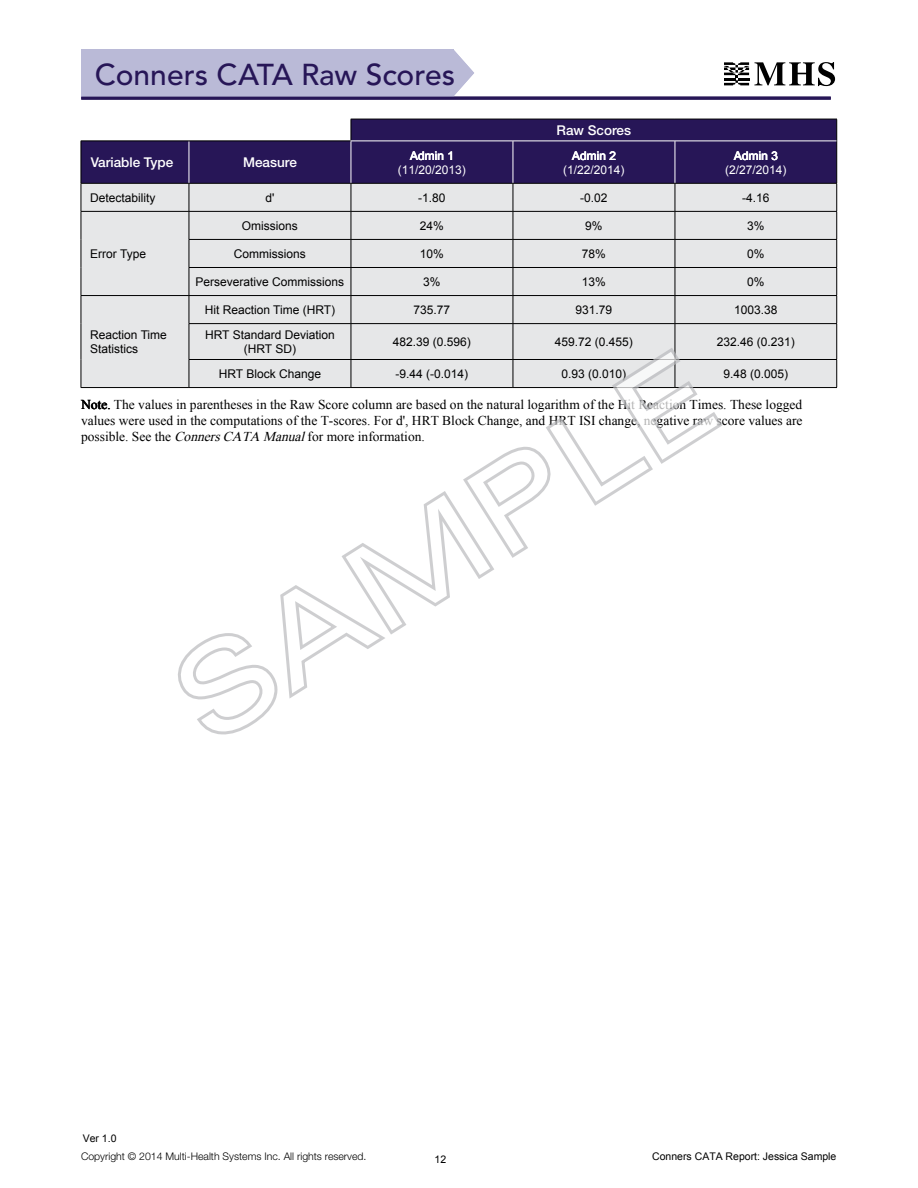
<style>
.page{position:relative;width:918px;height:1188px;background:#fff}
.page>*{position:absolute;margin:0;border:0;box-sizing:border-box;transform-origin:0 0}
.t1{font:500 120px "Univers Extended";color:#fff}
.t2{font:500 30px "Avenir LT Std";color:#271657}
.t3{font:13.5px/15.8px "Times New Roman";color:#000;text-align:justify}
.t4{font:500 13.5px "Helvetica Neue LT Std";color:#fff}
.t5{font:12px/24.8px "Arial";color:#000}
.t6{font:12px/14.2px "Arial";color:#fff;text-align:center}
.t7{font:300 10.5px "Helvetica Neue LT Std";color:#000}
.t8{font:10.5px "Arial";color:#000}
.s1{font-style:italic}
</style>
<div class="page">
<svg style="left:724px;top:62px;width:111px;height:24px"></svg>
<svg style="left:454px;top:50px;width:20px;height:47px"></svg>
<div style="left:82px;top:49px;width:372px;height:48px;background:#babad7"></div>
<svg style="left:81px;top:119px;width:755px;height:64px;background:#43346c"></svg>
<div style="left:82px;top:184px;width:754px;height:203px;background:#e6e7e8"></div>
<hr style="left:189px;top:141px;width:1px;height:42px;background:#fff">
<hr style="left:351px;top:141px;width:1px;height:42px;background:#fff">
<hr style="left:513px;top:141px;width:1px;height:42px;background:#fff">
<hr style="left:675px;top:141px;width:1px;height:42px;background:#fff">
<hr style="left:81px;top:183px;width:108px;height:1px;background:#000">
<hr style="left:189px;top:183px;width:162px;height:1px;background:#000">
<hr style="left:351px;top:183px;width:162px;height:1px;background:#000">
<hr style="left:513px;top:183px;width:162px;height:1px;background:#000">
<hr style="left:675px;top:183px;width:162px;height:1px;background:#000">
<hr style="left:81px;top:211px;width:108px;height:1px;background:#000">
<hr style="left:189px;top:211px;width:162px;height:1px;background:#000">
<hr style="left:351px;top:211px;width:162px;height:1px;background:#000">
<hr style="left:513px;top:211px;width:162px;height:1px;background:#000">
<hr style="left:675px;top:211px;width:162px;height:1px;background:#000">
<hr style="left:189px;top:239px;width:162px;height:1px;background:#000">
<hr style="left:351px;top:239px;width:162px;height:1px;background:#000">
<hr style="left:513px;top:239px;width:162px;height:1px;background:#000">
<hr style="left:675px;top:239px;width:162px;height:1px;background:#000">
<hr style="left:189px;top:267px;width:162px;height:1px;background:#000">
<hr style="left:351px;top:267px;width:162px;height:1px;background:#000">
<hr style="left:513px;top:267px;width:162px;height:1px;background:#000">
<hr style="left:675px;top:267px;width:162px;height:1px;background:#000">
<hr style="left:81px;top:295px;width:108px;height:1px;background:#000">
<svg style="left:81px;top:184px;width:1px;height:140px"></svg>
<hr style="left:81px;top:324px;width:1px;height:35px;background:#000">
<svg style="left:81px;top:359px;width:1px;height:28px"></svg>
<hr style="left:81px;top:387px;width:108px;height:1px;background:#000">
<hr style="left:189px;top:295px;width:162px;height:1px;background:#000">
<svg style="left:189px;top:184px;width:1px;height:139px"></svg>
<hr style="left:351px;top:295px;width:162px;height:1px;background:#000">
<svg style="left:351px;top:184px;width:1px;height:139px"></svg>
<hr style="left:513px;top:295px;width:162px;height:1px;background:#000">
<svg style="left:513px;top:184px;width:1px;height:139px"></svg>
<hr style="left:675px;top:295px;width:162px;height:1px;background:#000">
<svg style="left:675px;top:184px;width:1px;height:139px"></svg>
<svg style="left:836px;top:184px;width:1px;height:139px"></svg>
<hr style="left:189px;top:323px;width:162px;height:1px;background:#000">
<hr style="left:189px;top:324px;width:1px;height:35px;background:#000">
<hr style="left:351px;top:323px;width:162px;height:1px;background:#000">
<hr style="left:351px;top:324px;width:1px;height:35px;background:#000">
<hr style="left:513px;top:323px;width:162px;height:1px;background:#000">
<hr style="left:513px;top:324px;width:1px;height:35px;background:#000">
<hr style="left:675px;top:323px;width:162px;height:1px;background:#000">
<hr style="left:675px;top:324px;width:1px;height:35px;background:#000">
<hr style="left:836px;top:324px;width:1px;height:35px;background:#000">
<hr style="left:189px;top:359px;width:162px;height:1px;background:#000">
<svg style="left:189px;top:360px;width:1px;height:27px"></svg>
<hr style="left:351px;top:359px;width:162px;height:1px;background:#000">
<svg style="left:351px;top:360px;width:1px;height:27px"></svg>
<hr style="left:675px;top:359px;width:162px;height:1px;background:#000">
<svg style="left:836px;top:360px;width:1px;height:27px"></svg>
<hr style="left:189px;top:387px;width:162px;height:1px;background:#000">
<hr style="left:351px;top:387px;width:162px;height:1px;background:#000">
<hr style="left:675px;top:387px;width:162px;height:1px;background:#000">
<hr style="left:351px;top:119px;width:162px;height:1px;background:#000">
<hr style="left:513px;top:119px;width:162px;height:1px;background:#000">
<hr style="left:675px;top:119px;width:162px;height:1px;background:#000">
<svg style="left:836px;top:119px;width:1px;height:22px"></svg>
<hr style="left:81px;top:141px;width:1px;height:42px;background:#000">
<hr style="left:836px;top:141px;width:1px;height:42px;background:#000">
<svg style="left:351px;top:119px;width:1px;height:22px"></svg>
<hr style="left:81px;top:141px;width:108px;height:1px;background:#000">
<hr style="left:189px;top:141px;width:162px;height:1px;background:#000">
<hr style="left:351px;top:141px;width:162px;height:1px;background:#fff">
<hr style="left:513px;top:141px;width:162px;height:1px;background:#fff">
<hr style="left:675px;top:141px;width:161px;height:1px;background:#fff">
<hr style="left:81px;top:97px;width:750px;height:3px;background:#271657">
<svg style="left:178px;top:585px;width:159px;height:150px"></svg>
<svg style="left:337px;top:491px;width:157px;height:158px"></svg>
<svg style="left:459px;top:344px;width:268px;height:218px"></svg>
<h2 class="t2" style="left:95px;top:58px;width:362px">Conners CATA Raw Scores</h2>
<p class="t4" style="left:557px;top:122px;width:76px">Raw Scores</p>
<p class="t6" style="left:725px;top:148px;width:63px">Admin 3 (2/27/2014)</p>
<p class="t5" style="left:742px;top:186px;width:29px">-4.16</p>
<p class="t5" style="left:747px;top:214px;width:19px">3%</p>
<p class="t5" style="left:747px;top:242px;width:19px">0%</p>
<p class="t5" style="left:747px;top:270px;width:19px">0%</p>
<p class="t5" style="left:734px;top:298px;width:45px">1003.38</p>
<p class="t5" style="left:717px;top:330px;width:80px">232.46 (0.231)</p>
<p class="t5" style="left:724px;top:362px;width:66px">9.48 (0.005)</p>
<p class="t3" style="left:81px;top:397px;width:723px">Note. The values in parentheses in the Raw Score column are based on the natural logarithm of the Hit Reaction Times. These logged values were used in the computations of the T-scores. For d', HRT Block Change, and HRT ISI change, negative raw score values are possible. See the <span class="s1">ConnersCATA Manual</span>for more information.</p>
<p class="t6" style="left:398px;top:148px;width:70px">Admin 1 (11/20/2013)</p>
<p class="t5" style="left:418px;top:186px;width:29px">-1.80</p>
<p class="t5" style="left:420px;top:214px;width:26px">24%</p>
<p class="t5" style="left:420px;top:242px;width:26px">10%</p>
<p class="t5" style="left:423px;top:270px;width:19px">3%</p>
<p class="t5" style="left:414px;top:298px;width:38px">735.77</p>
<p class="t5" style="left:393px;top:330px;width:80px">482.39 (0.596)</p>
<p class="t5" style="left:396px;top:362px;width:74px">-9.44 (-0.014)</p>
<p class="t6" style="left:563px;top:148px;width:63px">Admin 2 (1/22/2014)</p>
<p class="t5" style="left:580px;top:186px;width:29px">-0.02</p>
<p class="t5" style="left:585px;top:214px;width:19px">9%</p>
<p class="t5" style="left:582px;top:242px;width:26px">78%</p>
<p class="t5" style="left:582px;top:270px;width:26px">13%</p>
<p class="t5" style="left:576px;top:298px;width:38px">931.79</p>
<p class="t5" style="left:555px;top:330px;width:80px">459.72 (0.455)</p>
<p class="t5" style="left:562px;top:362px;width:66px">0.93 (0.010)</p>
<p class="t4" style="left:91px;top:154px;width:84px">Variable Type</p>
<p class="t4" style="left:243px;top:154px;width:55px">Measure</p>
<p class="t5" style="left:90px;top:186px;width:67px">Detectability</p>
<p class="t5" style="left:265px;top:186px;width:10px">d'</p>
<p class="t5" style="left:242px;top:214px;width:58px">Omissions</p>
<p class="t5" style="left:234px;top:242px;width:73px">Commissions</p>
<p class="t5" style="left:196px;top:270px;width:150px">Perseverative Commissions</p>
<p class="t5" style="left:90px;top:242px;width:57px">Error Type</p>
<p class="t5" style="left:205px;top:298px;width:132px">Hit Reaction Time (HRT)<br>HRT Standard Deviation</p>
<p class="t5" style="left:219px;top:337px;width:104px;text-align:center">(HRT SD)<br>HRT Block Change</p>
<p class="t5" style="left:90px;top:328px;width:78px;line-height:14.4px">Reaction Time<br>Statistics</p>
<h1 class="t1" style="left:147px;top:649px;width:614px;rotate:-32deg">SAMPLE</h1>
<p class="t8" style="left:83px;top:1133px;width:35px">Ver 1.0</p>
<p class="t7" style="left:81px;top:1150px;width:287px">Copyright © 2014 Multi-Health Systems Inc. All rights reserved.</p>
<p class="t8" style="left:435px;top:1154px;width:13px">12</p>
<p class="t8" style="left:652px;top:1150px;width:186px">Conners CATA Report: Jessica Sample</p>
</div>
